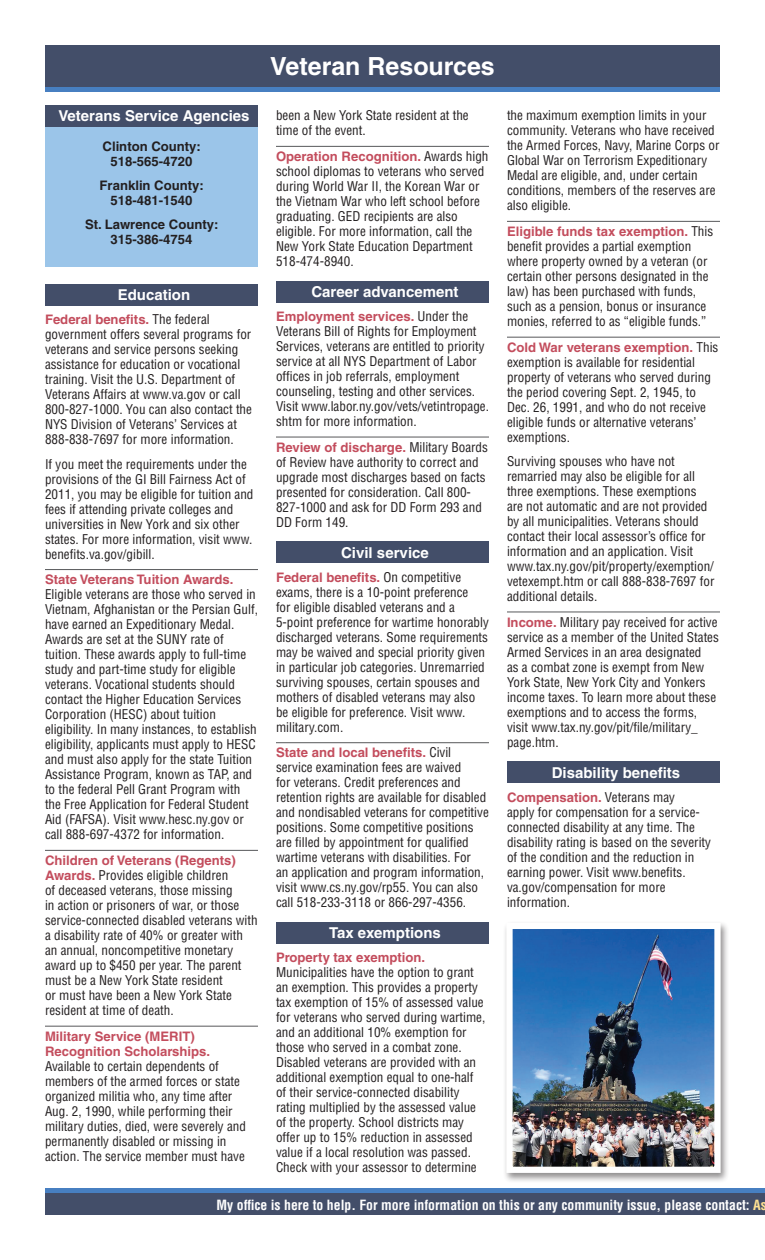
<style>
.page{position:relative;width:765px;height:1260px;background:#fff}
.page>*{position:absolute;margin:0;border:0;box-sizing:border-box;transform-origin:0 0}
.t1{font:700 25px "Helvetica";color:#fff}
.t2{font:700 15px "Helvetica";color:#fff}
.t3{font:700 condensed 13.75px "Helvetica";color:#fff}
.t4{font:condensed 13.12px/15px "Helvetica";color:#231f20}
.t5{font:700 13.12px/15px "Helvetica";color:#c34d5d}
.t6{font:700 13.12px/15px "Helvetica";color:#231f20;text-align:center}
.s1{font-weight:700;font-stretch:normal;color:#c34d5d}
.s2{color:#ffe192}
</style>
<div class="page">
<div style="left:45px;top:284px;width:213px;height:22px;background:#434e69"></div>
<hr style="left:45px;top:569px;width:213px;height:1px;background:#57585a">
<hr style="left:45px;top:850px;width:213px;height:1px;background:#57585a">
<hr style="left:45px;top:1026px;width:213px;height:1px;background:#57585a">
<hr style="left:276px;top:146px;width:213px;height:1px;background:#57585a">
<div style="left:276px;top:281px;width:213px;height:22px;background:#434e69"></div>
<hr style="left:276px;top:437px;width:213px;height:1px;background:#57585a">
<div style="left:276px;top:542px;width:213px;height:21px;background:#434e69"></div>
<hr style="left:276px;top:742px;width:213px;height:1px;background:#57585a">
<div style="left:276px;top:922px;width:213px;height:22px;background:#434e69"></div>
<hr style="left:507px;top:221px;width:213px;height:1px;background:#57585a">
<hr style="left:507px;top:337px;width:213px;height:1px;background:#57585a">
<hr style="left:507px;top:612px;width:213px;height:1px;background:#57585a">
<div style="left:507px;top:761px;width:213px;height:22px;background:#434e69"></div>
<div style="left:45px;top:69px;width:675px;height:23px;background:linear-gradient(to right,#477fc1,#477fc1)"></div>
<div style="left:45px;top:45px;width:675px;height:41px;background:#434e69"></div>
<div style="left:502px;top:921px;width:227px;height:263px;background:#231f20;opacity:.5"></div>
<img style="left:513px;top:930px;width:201px;height:236px">
<div style="left:506px;top:923px;width:215px;height:250px;border:6px solid #fff"></div>
<div style="left:45px;top:1189px;width:720px;height:21px;background:#477fc1"></div>
<div style="left:45px;top:1193px;width:720px;height:22px;background:#434e69"></div>
<div style="left:45px;top:110px;width:213px;height:156px;background:#9bc5e9"></div>
<div style="left:45px;top:105px;width:213px;height:22px;background:#434e69"></div>
<h1 class="t1" style="left:270px;top:51px;width:226px">Veteran Resources</h1>
<p class="t2" style="left:58px;top:107px;width:193px">Veterans Service Agencies</p>
<p class="t6" style="left:103px;top:139px;width:100px">Clinton County:<br>518-565-4720</p>
<p class="t6" style="left:100px;top:178px;width:106px">Franklin County:<br>518-481-1540</p>
<p class="t6" style="left:85px;top:217px;width:135px">St. Lawrence County:<br>315-386-4754</p>
<p class="t2" style="left:118px;top:286px;width:74px">Education</p>
<p class="t4" style="left:45px;top:312px;width:209px"><span class="s1">Federal benefits.</span> The federal government offers several programs for veterans and service persons seeking assistance for education or vocational training. Visit the U.S. Department of Veterans Affairs at www.va.gov or call 800-827-1000. You can also contact the NYS Division of Veterans’ Services at 888-838-7697 for more information.</p>
<p class="t4" style="left:45px;top:456px;width:210px">If you meet the requirements under the provisions of the GI Bill Fairness Act of 2011, you may be eligible for tuition and fees if attending private colleges and universities in New York and six other states. For more information, visit www. benefits.va.gov/gibill.</p>
<p class="t5" style="left:45px;top:572px;width:190px">State Veterans Tuition Awards.</p>
<p class="t4" style="left:45px;top:587px;width:214px">Eligible veterans are those who served in Vietnam, Afghanistan or the Persian Gulf, have earned an Expeditionary Medal.<br>Awards are set at the SUNY rate of tuition. These awards apply to full-time study and part-time study for eligible veterans. Vocational students should contact the Higher Education Services Corporation (HESC) about tuition eligibility. In many instances, to establish eligibility, applicants must apply to HESC and must also apply for the state Tuition Assistance Program, known as TAP, and to the federal Pell Grant Program with the Free Application for Federal Student Aid (FAFSA). Visit www.hesc.ny.gov or call 888-697-4372 for information.</p>
<p class="t4" style="left:45px;top:853px;width:214px"><span class="s1">Children of Veterans (Regents)<br>Awards.</span> Provides eligible children<br>of deceased veterans, those missing<br>in action or prisoners of war, or those service-connected disabled veterans with a disability rate of 40% or greater with an annual, noncompetitive monetary award up to $450 per year. The parent must be a New York State resident<br>or must have been a New York State resident at time of death.</p>
<p class="t5" style="left:45px;top:1029px;width:167px">Military Service (MERIT)<br>Recognition Scholarships.</p>
<p class="t4" style="left:45px;top:1059px;width:203px">Available to certain dependents of members of the armed forces or state organized militia who, any time after Aug. 2, 1990, while performing their military duties, died, were severely and permanently disabled or missing in action. The service member must have</p>
<p class="t4" style="left:276px;top:108px;width:194px">been a New York State resident at the time of the event.</p>
<p class="t4" style="left:276px;top:149px;width:214px"><span class="s1">Operation Recognition.</span> Awards high school diplomas to veterans who served during World War II, the Korean War or the Vietnam War who left school before graduating. GED recipients are also eligible. For more information, call the New York State Education Department 518-474-8940.</p>
<p class="t2" style="left:311px;top:283px;width:149px">Career advancement</p>
<p class="t4" style="left:276px;top:309px;width:215px"><span class="s1">Employment services.</span> Under the Veterans Bill of Rights for Employment Services, veterans are entitled to priority service at all NYS Department of Labor offices in job referrals, employment counseling, testing and other services.<br>Visit www.labor.ny.gov/vets/vetintropage. shtm for more information.</p>
<p class="t4" style="left:276px;top:439px;width:213px"><span class="s1">Review of discharge.</span> Military Boards of Review have authority to correct and upgrade most discharges based on facts presented for consideration. Call 800- 827-1000 and ask for DD Form 293 and DD Form 149.</p>
<p class="t2" style="left:341px;top:543px;width:89px">Civil service</p>
<p class="t4" style="left:276px;top:569px;width:214px"><span class="s1">Federal benefits.</span> On competitive exams, there is a 10-point preference<br>for eligible disabled veterans and a 5-point preference for wartime honorably discharged veterans. Some requirements may be waived and special priority given in particular job categories. Unremarried surviving spouses, certain spouses and mothers of disabled veterans may also be eligible for preference. Visit www. military.com.</p>
<p class="t4" style="left:276px;top:745px;width:214px"><span class="s1">State and local benefits.</span> Civil service examination fees are waived<br>for veterans. Credit preferences and retention rights are available for disabled and nondisabled veterans for competitive positions. Some competitive positions are filled by appointment for qualified wartime veterans with disabilities. For<br>an application and program information, visit www.cs.ny.gov/rp55. You can also call 518-233-3118 or 866-297-4356.</p>
<p class="t2" style="left:329px;top:924px;width:113px">Tax exemptions</p>
<p class="t5" style="left:276px;top:950px;width:151px">Property tax exemption.</p>
<p class="t4" style="left:276px;top:965px;width:211px">Municipalities have the option to grant an exemption. This provides a property tax exemption of 15% of assessed value for veterans who served during wartime, and an additional 10% exemption for those who served in a combat zone.<br>Disabled veterans are provided with an additional exemption equal to one-half of their service-connected disability rating multiplied by the assessed value of the property. School districts may offer up to 15% reduction in assessed value if a local resolution was passed.<br>Check with your assessor to determine</p>
<p class="t4" style="left:507px;top:108px;width:214px">the maximum exemption limits in your community. Veterans who have received the Armed Forces, Navy, Marine Corps or Global War on Terrorism Expeditionary Medal are eligible, and, under certain conditions, members of the reserves are also eligible.</p>
<p class="t4" style="left:507px;top:224px;width:208px"><span class="s1">Eligible funds tax exemption.</span> This benefit provides a partial exemption where property owned by a veteran (or certain other persons designated in the law) has been purchased with funds, such as a pension, bonus or insurance monies, referred to as “eligible funds.”</p>
<p class="t4" style="left:507px;top:340px;width:213px"><span class="s1">Cold War veterans exemption.</span> This exemption is available for residential property of veterans who served during the period covering Sept. 2, 1945, to Dec. 26, 1991, and who do not receive eligible funds or alternative veterans’ exemptions.</p>
<p class="t4" style="left:507px;top:454px;width:209px">Surviving spouses who have not remarried may also be eligible for all three exemptions. These exemptions are not automatic and are not provided by all municipalities. Veterans should contact their local assessor’s office for information and an application. Visit www.tax.ny.gov/pit/property/exemption/ vetexempt.htm or call 888-838-7697 for additional details.</p>
<p class="t4" style="left:507px;top:614px;width:213px"><span class="s1">Income.</span> Military pay received for active service as a member of the United States Armed Services in an area designated<br>as a combat zone is exempt from New York State, New York City and Yonkers income taxes. To learn more about these exemptions and to access the forms, visit www.tax.ny.gov/pit/file/military_ page.htm.</p>
<p class="t2" style="left:552px;top:763px;width:130px">Disability benefits</p>
<p class="t4" style="left:507px;top:789px;width:206px"><span class="s1">Compensation.</span> Veterans may<br>apply for compensation for a service&shy;connected disability at any time. The disability rating is based on the severity of the condition and the reduction in earning power. Visit www.benefits. va.gov/compensation for more information.</p>
<p class="t3" style="left:217px;top:1196px;width:552px">My office is here to help. For more information on this or any community issue, please contact: <span class="s2">As</span></p>
</div>
